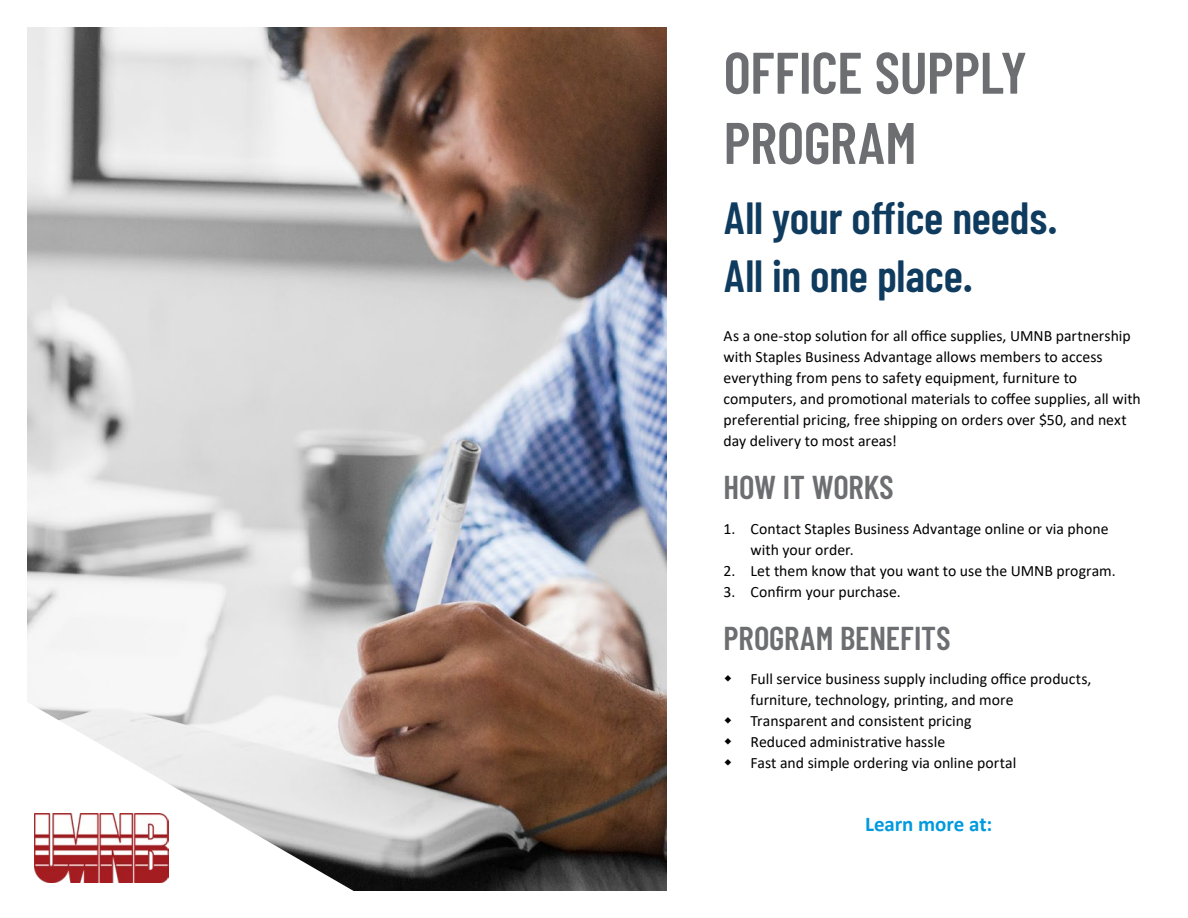
<style>
.page{position:relative;width:1188px;height:918px;background:#fff}
.page>*{position:absolute;margin:0;border:0;box-sizing:border-box;transform-origin:0 0}
.t1{font:600 58.5px/70.2px "Barlow Condensed";letter-spacing:-.005em;color:#6d6e71}
.t2{font:600 45px/57.8px "Barlow Condensed";letter-spacing:-.005em;color:#0f3b5f}
.t3{font:600 33px "Barlow Condensed";letter-spacing:-.005em;color:#6d6e71}
.t4{font:700 21px "Calibri";color:#009ade}
.t5{font:15.75px/21px "Calibri";color:#000}
</style>
<div class="page">
<img style="left:27px;top:27px;width:639px;height:864px">
<svg style="left:27px;top:701px;width:329px;height:190px"></svg>
<img style="left:35px;top:814px;width:134px;height:69px">
<h1 class="t1" style="left:724px;top:36px;width:305px">OFFICE SUPPLY<br>PROGRAM</h1>
<h2 class="t2" style="left:724px;top:188px;width:336px">All your office needs.<br>All in one place.</h2>
<p class="t5" style="left:724px;top:325px;width:419px">As a one-stop solution for all office supplies, UMNB partnership with Staples Business Advantage allows members to access everything from pens to safety equipment, furniture to computers, and promotional materials to coffee supplies, all with preferential pricing, free shipping on orders over $50, and next day delivery to most areas!</p>
<h3 class="t3" style="left:724px;top:467px;width:172px">HOW IT WORKS</h3>
<p class="t5" style="left:751px;top:518px;width:360px;text-indent:-27px">1. Contact Staples Business Advantage online or via phone with your order.</p>
<p class="t5" style="left:724px;top:560px;width:394px">2. Let them know that you want to use the UMNB program.</p>
<p class="t5" style="left:724px;top:581px;width:179px">3. Confirm your purchase.</p>
<h3 class="t3" style="left:724px;top:618px;width:229px">PROGRAM BENEFITS</h3>
<p class="t5" style="left:751px;top:668px;width:342px">Full service business supply including office products, furniture, technology, printing, and more Transparent and consistent pricing<br>Reduced administrative hassle<br>Fast and simple ordering via online portal</p>
<h3 class="t4" style="left:865px;top:810px;width:129px">Learn more at:</h3>
</div>
